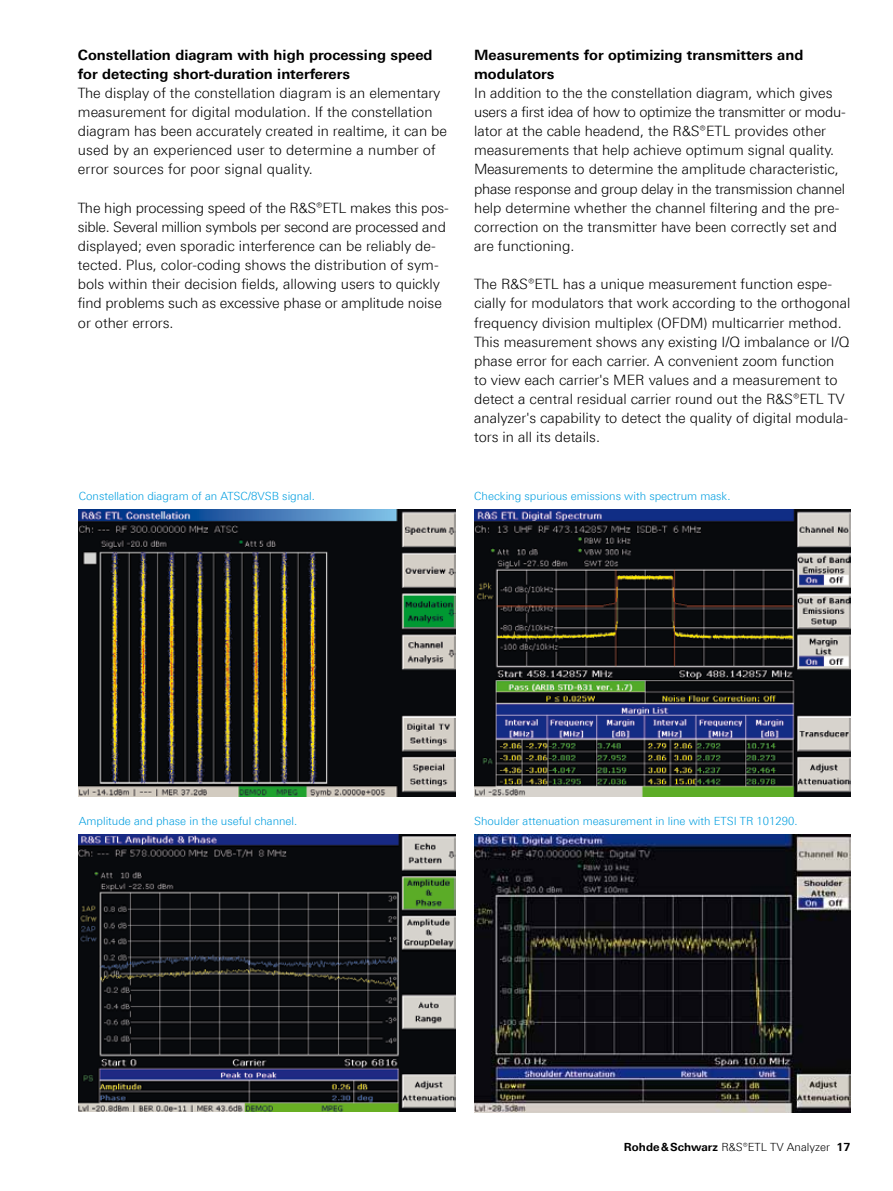
<style>
.page{position:relative;width:893px;height:1191px;background:#fff}
.page>*{position:absolute;margin:0;border:0;box-sizing:border-box;transform-origin:0 0}
.t1{font:300 14.25px/19.2px "Linotype Univers 330";color:#000}
.t2{font:700 14.25px/19.2px "Linotype Univers 630";color:#000}
.t3{font:300 11.25px "Linotype Univers 330";color:#009ee0}
.t4{font:300 11.25px "Linotype Univers 330";color:#000}
.s1{font-family:"Linotype Univers 630";font-weight:700}
</style>
<div class="page">
<img style="left:474px;top:834px;width:376px;height:278px">
<img style="left:79px;top:509px;width:376px;height:287px">
<img style="left:79px;top:834px;width:376px;height:277px">
<img style="left:474px;top:509px;width:376px;height:287px">
<p class="t2" style="left:78px;top:45px;width:356px">Constellation diagram with high processing speed for detecting short-duration interferers</p>
<p class="t1" style="left:78px;top:83px;width:371px">The display of the constellation diagram is an elementary measurement for digital modulation. If the constellation diagram has been accurately created in realtime, it can be used by an experienced user to determine a number of error sources for poor signal quality.</p>
<p class="t1" style="left:78px;top:198px;width:372px">The high processing speed of the R&amp;S®ETL makes this pos&shy;sible. Several million symbols per second are processed and displayed; even sporadic interference can be reliably de&shy;tected. Plus, color-coding shows the distribution of sym&shy;bols within their decision fields, allowing users to quickly find problems such as excessive phase or amplitude noise or other errors.</p>
<p class="t3" style="left:79px;top:489px;width:238px">Constellation diagram of an ATSC/8VSB signal.</p>
<p class="t2" style="left:474px;top:45px;width:331px">Measurements for optimizing transmitters and modulators</p>
<p class="t1" style="left:474px;top:83px;width:373px">In addition to the the constellation diagram, which gives users a first idea of how to optimize the transmitter or modu&shy;lator at the cable headend, the R&amp;S®ETL provides other measurements that help achieve optimum signal quality.<br>Measurements to determine the amplitude characteristic, phase response and group delay in the transmission channel help determine whether the channel filtering and the pre&shy;correction on the transmitter have been correctly set and are functioning.</p>
<p class="t1" style="left:474px;top:274px;width:378px">The R&amp;S®ETL has a unique measurement function espe&shy;cially for modulators that work according to the orthogonal frequency division multiplex (OFDM) multicarrier method.<br>This measurement shows any existing I/Q imbalance or I/Q phase error for each carrier. A convenient zoom function to view each carrier's MER values and a measurement to detect a central residual carrier round out the R&amp;S®ETL TV analyzer's capability to detect the quality of digital modula&shy;tors in all its details.</p>
<p class="t3" style="left:474px;top:489px;width:258px">Checking spurious emissions with spectrum mask.</p>
<p class="t3" style="left:79px;top:814px;width:220px">Amplitude and phase in the useful channel.</p>
<p class="t3" style="left:474px;top:814px;width:325px">Shoulder attenuation measurement in line with ETSI TR 101290.</p>
<p class="t4" style="left:624px;top:1140px;width:228px"><span class="s1">Rohde&amp;Schwarz</span> R&amp;S®ETL TV Analyzer <span class="s1">17</span></p>
</div>
